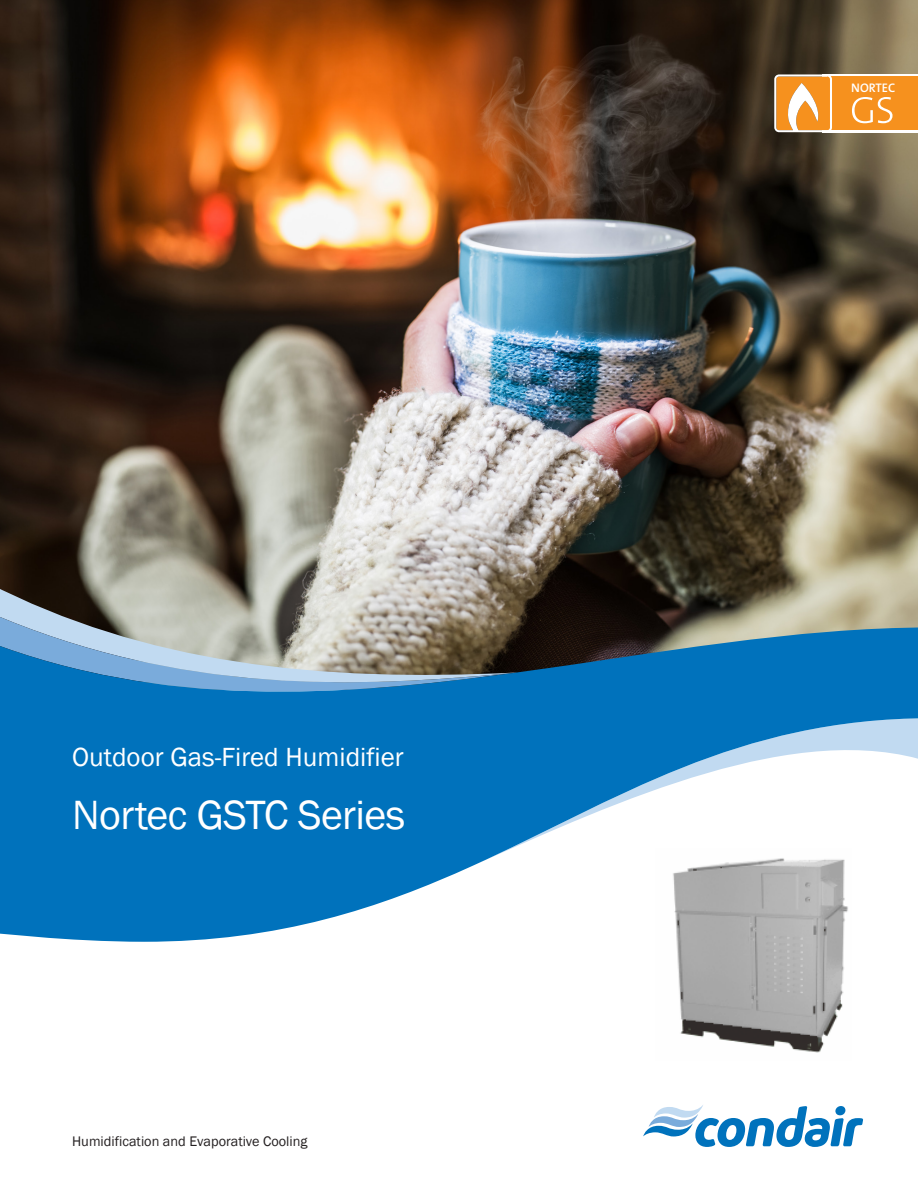
<style>
.page{position:relative;width:918px;height:1188px;background:#fff}
.page>*{position:absolute;margin:0;border:0;box-sizing:border-box;transform-origin:0 0}
.t1{font:42px "Franklin Gothic";letter-spacing:-.015em;color:#fff}
._03_Lead_text___12_p{font:27px "Franklin Gothic";color:#fff}
._05_Running_text___9{font:14.25px "Franklin Gothic";color:#231f20}
.t2{font:500 12.45px "The Sans B";color:#fff}
</style>
<div class="page">
<img style="left:0;top:0;width:918px;height:627px">
<svg style="left:0;top:582px;width:517px;height:45px;background:#9d9a91"></svg>
<svg style="left:0;top:612px;width:514px;height:15px;background:#a5a69f"></svg>
<svg style="left:0;top:627px;width:918px;height:315px;fill:#0072bc"></svg>
<img style="left:656px;top:849px;width:196px;height:204px">
<svg style="left:643px;top:1105px;width:220px;height:42px"></svg>
<hr style="left:822px;top:74px;width:96px;height:3px;background:#fff">
<hr style="left:822px;top:130px;width:96px;height:2px;background:#fff">
<div style="left:827px;top:77px;width:91px;height:53px;background:#f6911e"></div>
<svg style="left:852px;top:97px;width:41px;height:26px"></svg>
<svg style="left:774px;top:74px;width:58px;height:58px"></svg>
<p class="_03_Lead_text___12_p" style="left:72px;top:740px;width:333px">Outdoor Gas-Fired Humidifier</p>
<p class="t1" style="left:72px;top:789px;width:334px">Nortec GSTC Series</p>
<p class="_05_Running_text___9" style="left:72px;top:1132px;width:237px">Humidification and Evaporative Cooling</p>
<p class="t2" style="left:851px;top:81px;width:46px">NORTEC</p>
</div>
